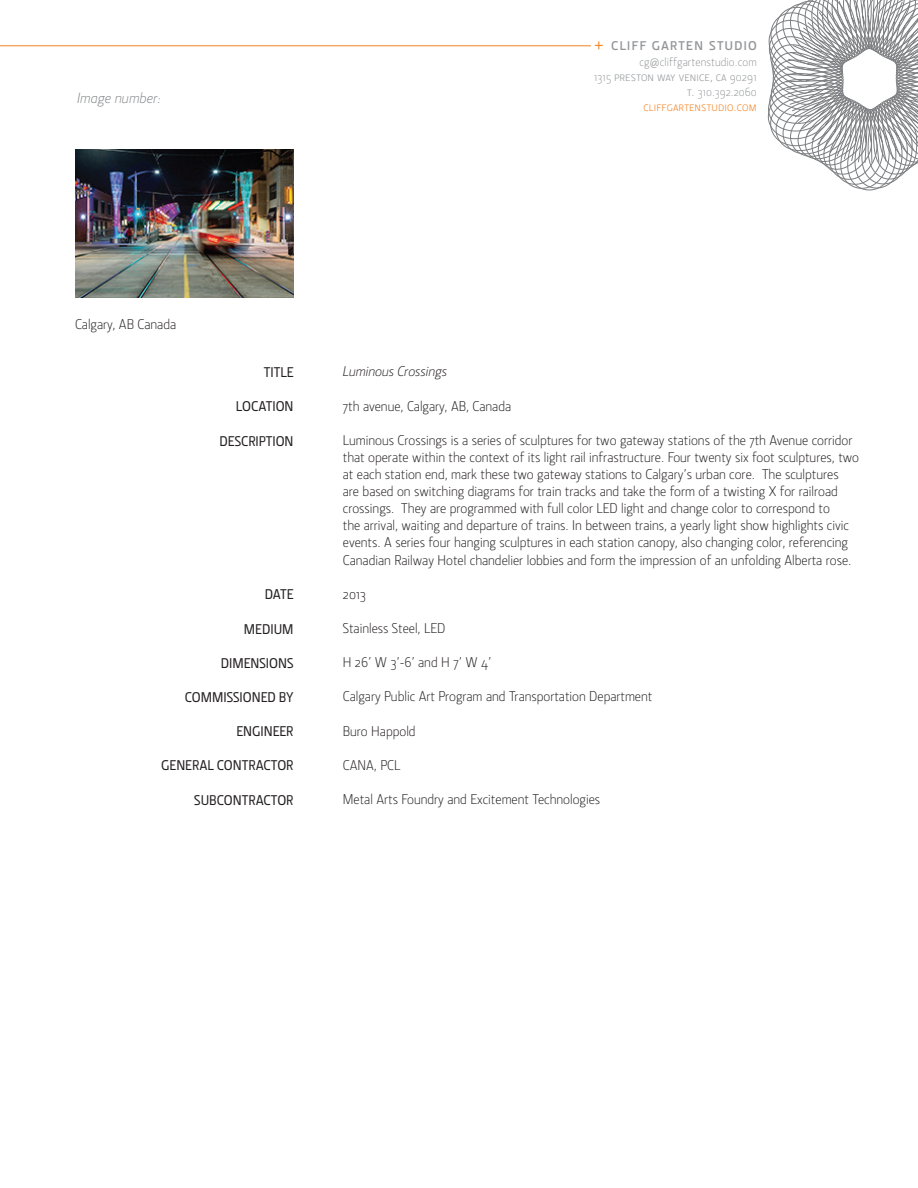
<style>
.page{position:relative;width:918px;height:1188px;background:#fff}
.page>*{position:absolute;margin:0;border:0;box-sizing:border-box;transform-origin:0 0}
.t1{font:18px "Section Medium Caps";letter-spacing:.05em;color:#939598}
.t2{font:italic 300 15px "Section";color:#848689}
.t3{font:300 14.25px/17.1px "Section";color:#231f20}
.t4{font:500 14.25px "Section";color:#231f20}
.t5{font:italic 300 14.25px "Section";color:#231f20}
.t6{font:13.5px "Section Light Caps";letter-spacing:.01em;color:#939598}
.t7{font:13.5px "Section Light Caps";letter-spacing:.01em;color:#f58220}
.t8{font:300 12px "Section";letter-spacing:.01em;color:#939598}
.s1{font-family:"Section Bold Caps";color:#f58220}
.s2{font-family:"Section";font-weight:300;font-size:12px}
.s3{font-family:"Section Light Caps";font-weight:400;font-size:13.5px}
.s4{font-size:13.5px}
</style>
<div class="page">
<svg style="left:768px;top:0;width:150px;height:190px"></svg>
<hr style="left:0;top:45px;width:591px;height:1px;background:#f58220">
<img style="left:75px;top:150px;width:218px;height:147px">
<p class="t2" style="left:77px;top:90px;width:86px">Image number:</p>
<p class="t1" style="left:594px;top:34px;width:164px"><span class="s1">+</span> cliff garten studio</p>
<p class="t8" style="left:639px;top:55px;width:119px">cg@cliffgartenstudio.com</p>
<p class="t6" style="left:594px;top:69px;width:164px"><span class="s2">1315</span> preston way venice, ca <span class="s2">90291</span></p>
<p class="t8" style="left:687px;top:85px;width:71px"><span class="s3">t</span><span class="s4">.</span> 310.392.2060</p>
<p class="t7" style="left:643px;top:99px;width:115px">cliffgartenstudio.com</p>
<p class="t3" style="left:75px;top:316px;width:103px">Calgary, AB Canada</p>
<p class="t4" style="left:264px;top:364px;width:31px">TITLE</p>
<p class="t4" style="left:236px;top:398px;width:59px">LOCATION</p>
<p class="t4" style="left:220px;top:433px;width:75px">DESCRIPTION</p>
<p class="t4" style="left:265px;top:587px;width:30px">DATE</p>
<p class="t4" style="left:244px;top:621px;width:51px">MEDIUM</p>
<p class="t4" style="left:221px;top:655px;width:74px">DIMENSIONS</p>
<p class="t4" style="left:185px;top:689px;width:110px">COMMISSIONED BY</p>
<p class="t4" style="left:236px;top:723px;width:59px">ENGINEER</p>
<p class="t4" style="left:161px;top:758px;width:134px">GENERAL CONTRACTOR</p>
<p class="t4" style="left:194px;top:792px;width:101px">SUBCONTRACTOR</p>
<p class="t5" style="left:343px;top:364px;width:106px">Luminous Crossings</p>
<p class="t3" style="left:343px;top:397px;width:170px">7th avenue, Calgary, AB, Canada</p>
<p class="t3" style="left:343px;top:432px;width:518px">Luminous Crossings is a series of sculptures for two gateway stations of the 7th Avenue corridor that operate within the context of its light rail infrastructure. Four twenty six foot sculptures, two at each station end, mark these two gateway stations to Calgary’s urban core. The sculptures<br>are based on switching diagrams for train tracks and take the form of a twisting X for railroad crossings. They are programmed with full color LED light and change color to correspond to<br>the arrival, waiting and departure of trains. In between trains, a yearly light show highlights civic events. A series four hanging sculptures in each station canopy, also changing color, referencing Canadian Railway Hotel chandelier lobbies and form the impression of an unfolding Alberta rose.</p>
<p class="t3" style="left:343px;top:586px;width:24px">2013</p>
<p class="t3" style="left:343px;top:620px;width:104px">Stainless Steel, LED</p>
<p class="t3" style="left:343px;top:654px;width:150px">H 26’ W 3’-6’ and H 7’ W 4’</p>
<p class="t3" style="left:343px;top:688px;width:311px">Calgary Public Art Program and Transportation Department</p>
<p class="t3" style="left:343px;top:722px;width:74px">Buro Happold</p>
<p class="t3" style="left:343px;top:757px;width:59px">CANA, PCL</p>
<p class="t3" style="left:343px;top:791px;width:259px">Metal Arts Foundry and Excitement Technologies</p>
</div>
